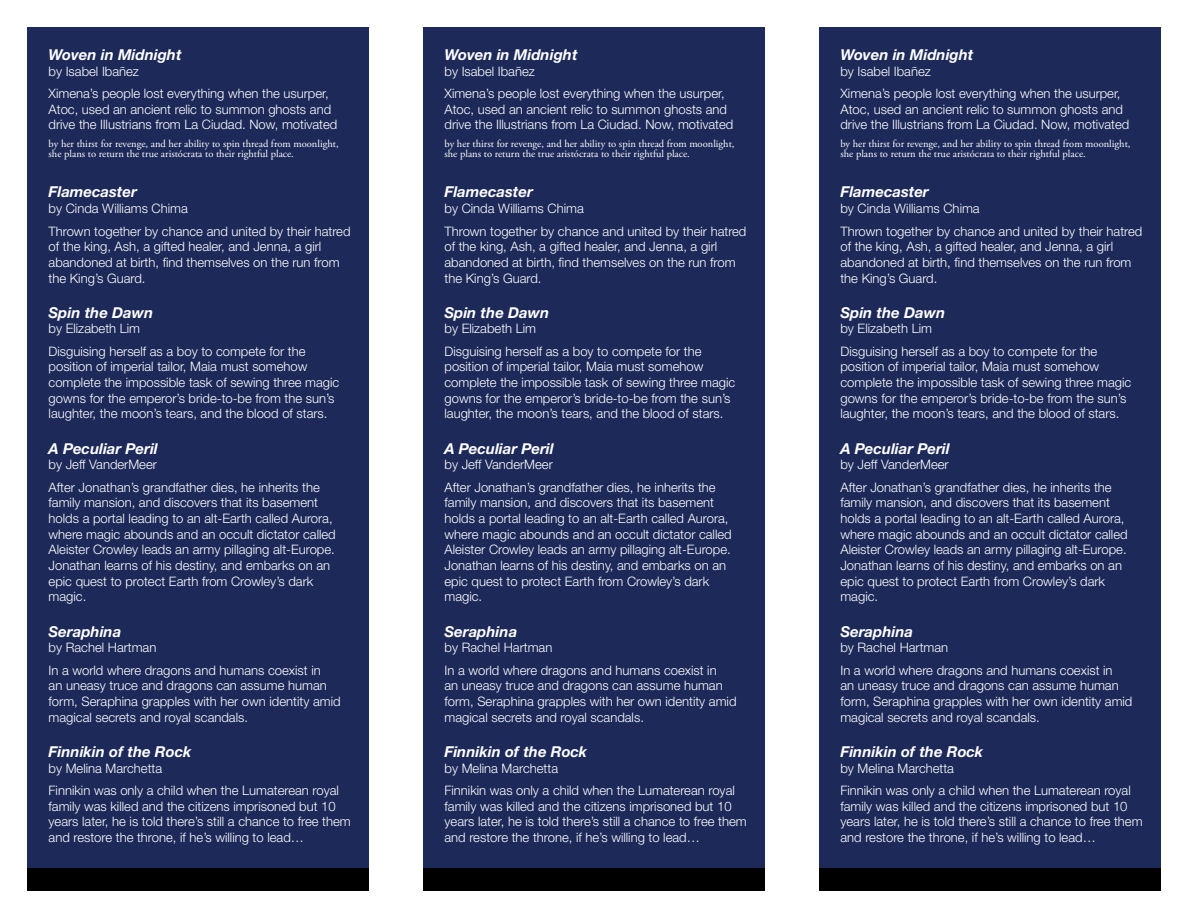
<style>
.page{position:relative;width:1188px;height:918px;background:#fff}
.page>*{position:absolute;margin:0;border:0;box-sizing:border-box;transform-origin:0 0}
.t1{font:italic 700 15px "Helvetica Neue LT Std";color:#fff}
.t2{font:300 13.05px/15.6px "Helvetica Neue LT Std";color:#fff}
.t3{font:10.5px/10.5px "Adobe Garamond Pro";color:#fff}
</style>
<div class="page">
<div style="left:819px;top:27px;width:342px;height:864px;background:#1c2959"></div>
<div style="left:819px;top:869px;width:342px;height:22px;background:#000"></div>
<div style="left:423px;top:27px;width:342px;height:864px;background:#1c2959"></div>
<div style="left:423px;top:869px;width:342px;height:22px;background:#000"></div>
<div style="left:28px;top:27px;width:341px;height:864px;background:#1c2959"></div>
<div style="left:28px;top:869px;width:341px;height:22px;background:#000"></div>
<p class="t1" style="left:49px;top:45px;width:135px">Woven in Midnight</p>
<p class="t2" style="left:49px;top:59px;width:282px;line-height:22.4px">by Isabel Ibañez<br>Ximena’s people lost everything when the usurper,</p>
<p class="t2" style="left:49px;top:101px;width:290px">Atoc, used an ancient relic to summon ghosts and drive the Illustrians from La Ciudad. Now, motivated</p>
<p class="t3" style="left:49px;top:138px;width:292px">by her thirst for revenge, and her ability to spin thread from moonlight, she plans to return the true aristócrata to their rightful place.</p>
<p class="t1" style="left:49px;top:183px;width:90px">Flamecaster</p>
<p class="t2" style="left:49px;top:197px;width:303px;line-height:22.4px">by Cinda Williams Chima<br>Thrown together by chance and united by their hatred</p>
<p class="t2" style="left:49px;top:238px;width:293px">of the king, Ash, a gifted healer, and Jenna, a girl abandoned at birth, find themselves on the run from the King’s Guard.</p>
<p class="t1" style="left:49px;top:303px;width:106px">Spin the Dawn</p>
<p class="t2" style="left:49px;top:317px;width:258px;line-height:22.4px">by Elizabeth Lim<br>Disguising herself as a boy to compete for the</p>
<p class="t2" style="left:49px;top:359px;width:292px">position of imperial tailor, Maia must somehow complete the impossible task of sewing three magic gowns for the emperor’s bride-to-be from the sun’s laughter, the moon’s tears, and the blood of stars.</p>
<p class="t1" style="left:49px;top:439px;width:111px">A Peculiar Peril</p>
<p class="t2" style="left:49px;top:453px;width:273px;line-height:22.4px">by Jeff VanderMeer<br>After Jonathan’s grandfather dies, he inherits the</p>
<p class="t2" style="left:49px;top:495px;width:289px">family mansion, and discovers that its basement holds a portal leading to an alt-Earth called Aurora, where magic abounds and an occult dictator called Aleister Crowley leads an army pillaging alt-Europe.<br>Jonathan learns of his destiny, and embarks on an epic quest to protect Earth from Crowley’s dark magic.</p>
<p class="t1" style="left:49px;top:622px;width:74px">Seraphina</p>
<p class="t2" style="left:49px;top:636px;width:274px;line-height:22.4px">by Rachel Hartman<br>In a world where dragons and humans coexist in</p>
<p class="t2" style="left:49px;top:678px;width:293px">an uneasy truce and dragons can assume human form, Seraphina grapples with her own identity amid magical secrets and royal scandals.</p>
<p class="t1" style="left:49px;top:742px;width:144px">Finnikin of the Rock</p>
<p class="t2" style="left:49px;top:757px;width:292px;line-height:22.4px">by Melina Marchetta<br>Finnikin was only a child when the Lumaterean royal</p>
<p class="t2" style="left:49px;top:798px;width:304px">family was killed and the citizens imprisoned but 10 years later, he is told there’s still a chance to free them and restore the throne, if he’s willing to lead…</p>
<p class="t1" style="left:445px;top:45px;width:135px">Woven in Midnight</p>
<p class="t2" style="left:445px;top:59px;width:282px;line-height:22.4px">by Isabel Ibañez<br>Ximena’s people lost everything when the usurper,</p>
<p class="t2" style="left:445px;top:101px;width:290px">Atoc, used an ancient relic to summon ghosts and drive the Illustrians from La Ciudad. Now, motivated</p>
<p class="t3" style="left:445px;top:138px;width:292px">by her thirst for revenge, and her ability to spin thread from moonlight, she plans to return the true aristócrata to their rightful place.</p>
<p class="t1" style="left:445px;top:183px;width:90px">Flamecaster</p>
<p class="t2" style="left:445px;top:197px;width:303px;line-height:22.4px">by Cinda Williams Chima<br>Thrown together by chance and united by their hatred</p>
<p class="t2" style="left:445px;top:238px;width:293px">of the king, Ash, a gifted healer, and Jenna, a girl abandoned at birth, find themselves on the run from the King’s Guard.</p>
<p class="t1" style="left:445px;top:303px;width:106px">Spin the Dawn</p>
<p class="t2" style="left:445px;top:317px;width:258px;line-height:22.4px">by Elizabeth Lim<br>Disguising herself as a boy to compete for the</p>
<p class="t2" style="left:445px;top:359px;width:292px">position of imperial tailor, Maia must somehow complete the impossible task of sewing three magic gowns for the emperor’s bride-to-be from the sun’s laughter, the moon’s tears, and the blood of stars.</p>
<p class="t1" style="left:445px;top:439px;width:111px">A Peculiar Peril</p>
<p class="t2" style="left:445px;top:453px;width:273px;line-height:22.4px">by Jeff VanderMeer<br>After Jonathan’s grandfather dies, he inherits the</p>
<p class="t2" style="left:445px;top:495px;width:289px">family mansion, and discovers that its basement holds a portal leading to an alt-Earth called Aurora, where magic abounds and an occult dictator called Aleister Crowley leads an army pillaging alt-Europe.<br>Jonathan learns of his destiny, and embarks on an epic quest to protect Earth from Crowley’s dark magic.</p>
<p class="t1" style="left:445px;top:622px;width:74px">Seraphina</p>
<p class="t2" style="left:445px;top:636px;width:274px;line-height:22.4px">by Rachel Hartman<br>In a world where dragons and humans coexist in</p>
<p class="t2" style="left:445px;top:678px;width:293px">an uneasy truce and dragons can assume human form, Seraphina grapples with her own identity amid magical secrets and royal scandals.</p>
<p class="t1" style="left:445px;top:742px;width:144px">Finnikin of the Rock</p>
<p class="t2" style="left:445px;top:757px;width:292px;line-height:22.4px">by Melina Marchetta<br>Finnikin was only a child when the Lumaterean royal</p>
<p class="t2" style="left:445px;top:798px;width:304px">family was killed and the citizens imprisoned but 10 years later, he is told there’s still a chance to free them and restore the throne, if he’s willing to lead…</p>
<p class="t1" style="left:840px;top:45px;width:135px">Woven in Midnight</p>
<p class="t2" style="left:840px;top:59px;width:282px;line-height:22.4px">by Isabel Ibañez<br>Ximena’s people lost everything when the usurper,</p>
<p class="t2" style="left:840px;top:101px;width:290px">Atoc, used an ancient relic to summon ghosts and drive the Illustrians from La Ciudad. Now, motivated</p>
<p class="t3" style="left:840px;top:138px;width:292px">by her thirst for revenge, and her ability to spin thread from moonlight, she plans to return the true aristócrata to their rightful place.</p>
<p class="t1" style="left:840px;top:183px;width:90px">Flamecaster</p>
<p class="t2" style="left:840px;top:197px;width:303px;line-height:22.4px">by Cinda Williams Chima<br>Thrown together by chance and united by their hatred</p>
<p class="t2" style="left:840px;top:238px;width:293px">of the king, Ash, a gifted healer, and Jenna, a girl abandoned at birth, find themselves on the run from the King’s Guard.</p>
<p class="t1" style="left:840px;top:303px;width:106px">Spin the Dawn</p>
<p class="t2" style="left:840px;top:317px;width:258px;line-height:22.4px">by Elizabeth Lim<br>Disguising herself as a boy to compete for the</p>
<p class="t2" style="left:840px;top:359px;width:292px">position of imperial tailor, Maia must somehow complete the impossible task of sewing three magic gowns for the emperor’s bride-to-be from the sun’s laughter, the moon’s tears, and the blood of stars.</p>
<p class="t1" style="left:840px;top:439px;width:111px">A Peculiar Peril</p>
<p class="t2" style="left:840px;top:453px;width:273px;line-height:22.4px">by Jeff VanderMeer<br>After Jonathan’s grandfather dies, he inherits the</p>
<p class="t2" style="left:840px;top:495px;width:289px">family mansion, and discovers that its basement holds a portal leading to an alt-Earth called Aurora, where magic abounds and an occult dictator called Aleister Crowley leads an army pillaging alt-Europe.<br>Jonathan learns of his destiny, and embarks on an epic quest to protect Earth from Crowley’s dark magic.</p>
<p class="t1" style="left:840px;top:622px;width:74px">Seraphina</p>
<p class="t2" style="left:840px;top:636px;width:274px;line-height:22.4px">by Rachel Hartman<br>In a world where dragons and humans coexist in</p>
<p class="t2" style="left:840px;top:678px;width:293px">an uneasy truce and dragons can assume human form, Seraphina grapples with her own identity amid magical secrets and royal scandals.</p>
<p class="t1" style="left:840px;top:742px;width:144px">Finnikin of the Rock</p>
<p class="t2" style="left:840px;top:757px;width:292px;line-height:22.4px">by Melina Marchetta<br>Finnikin was only a child when the Lumaterean royal</p>
<p class="t2" style="left:840px;top:798px;width:304px">family was killed and the citizens imprisoned but 10 years later, he is told there’s still a chance to free them and restore the throne, if he’s willing to lead…</p>
</div>
